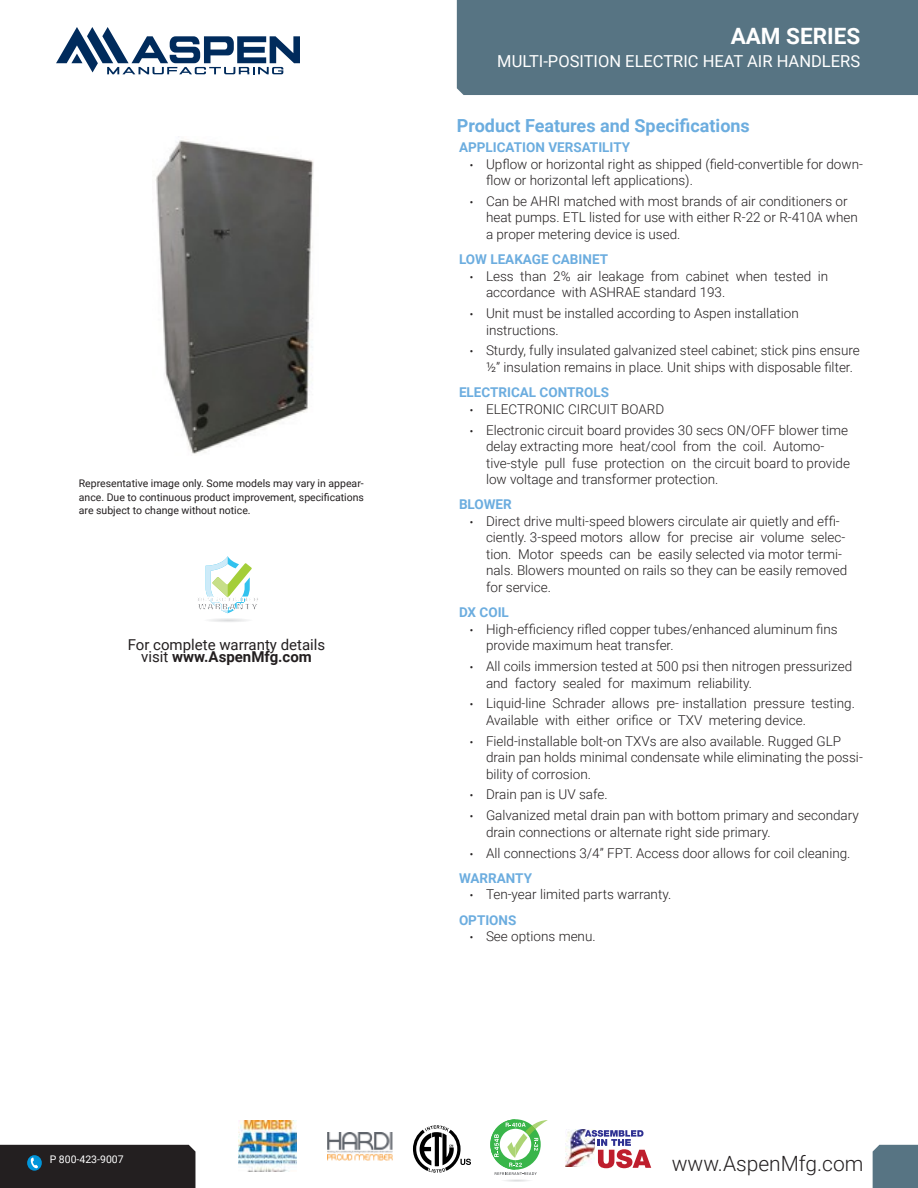
<style>
.page{position:relative;width:918px;height:1188px;background:#fff}
.page>*{position:absolute;margin:0;border:0;box-sizing:border-box;transform-origin:0 0}
.t1{font:700 22.5px "Roboto";color:#fff}
.t2{font:300 21px "Roboto";color:#231f20}
.t3{font:700 18px "Roboto";color:#6caddf}
.t4{font:16.5px "Roboto";color:#fff}
.t5{font:15px/12px "Roboto";color:#231f20;text-align:center}
.t6{font:300 13.5px/16.5px "Roboto";color:#231f20}
.t7{font:700 13.5px "Roboto";color:#6caddf}
.t8{font:10.5px/13.5px "Roboto";color:#231f20;text-align:justify}
.t9{font:10.5px "Roboto";color:#fff}
.s1{font-weight:700}
.s2{font-weight:400;font-size:10.5px}
.s3{font-weight:700;color:#6caddf}
</style>
<div class="page">
<img style="left:156px;top:136px;width:158px;height:318px">
<div style="left:457px;top:0;width:461px;height:95px;background:#577483"></div>
<div style="left:873px;top:1145px;width:45px;height:43px;background:#577483"></div>
<div style="left:0;top:1145px;width:195px;height:43px;background:#231f20"></div>
<img style="left:328px;top:1133px;width:65px;height:28px">
<img style="left:238px;top:1121px;width:59px;height:51px">
<svg style="left:490px;top:1119px;width:58px;height:63px"></svg>
<svg style="left:56px;top:27px;width:244px;height:47px"></svg>
<svg style="left:413px;top:1125px;width:58px;height:48px"></svg>
<img style="left:566px;top:1130px;width:19px;height:37px">
<svg style="left:585px;top:1130px;width:66px;height:38px"></svg>
<svg style="left:198px;top:556px;width:60px;height:66px"></svg>
<h1 class="t1" style="left:731px;top:21px;width:131px">AAM SERIES</h1>
<p class="t4" style="left:497px;top:49px;width:364px">MULTI-POSITION ELECTRIC HEAT AIR HANDLERS</p>
<p class="t8" style="left:79px;top:477px;width:287px">Representative image only. Some models may vary in appear&shy;ance. Due to continuous product improvement, specifications are subject to change without notice.</p>
<p class="t5" style="left:128px;top:638px;width:199px">For complete warranty details visit <span class="s1">www.AspenMfg.com</span></p>
<h3 class="t3" style="left:457px;top:113px;width:295px">Product Features and Specifications</h3>
<p class="t7" style="left:459px;top:138px;width:173px">APPLICATION VERSATILITY</p>
<p class="t6" style="left:486px;top:155px;width:378px;text-indent:-16px"><span class="s2">•</span> Upflow or horizontal right as shipped (field-convertible for down&shy;flow or horizontal left applications).</p>
<p class="t6" style="left:486px;top:192px;width:373px;text-indent:-16px"><span class="s2">•</span> Can be AHRI matched with most brands of air conditioners or heat pumps. ETL listed for use with either R-22 or R-410A when a proper metering device is used.</p>
<p class="t7" style="left:459px;top:250px;width:151px">LOW LEAKAGE CABINET</p>
<p class="t6" style="left:486px;top:267px;width:344px;text-indent:-16px"><span class="s2">•</span> Less than 2% air leakage from cabinet when tested in accordance with ASHRAE standard 193.</p>
<p class="t6" style="left:486px;top:305px;width:314px;text-indent:-16px"><span class="s2">•</span> Unit must be installed according to Aspen installation instructions.</p>
<p class="t6" style="left:486px;top:342px;width:375px;text-indent:-16px"><span class="s2">•</span> Sturdy, fully insulated galvanized steel cabinet; stick pins ensure ½” insulation remains in place. Unit ships with disposable filter.</p>
<p class="t7" style="left:459px;top:383px;width:152px">ELECTRICAL CONTROLS</p>
<p class="t6" style="left:470px;top:400px;width:196px"><span class="s2">•</span> ELECTRONIC CIRCUIT BOARD</p>
<p class="t6" style="left:486px;top:421px;width:365px;text-indent:-16px"><span class="s2">•</span> Electronic circuit board provides 30 secs ON/OFF blower time delay extracting more heat/cool from the coil. Automo&shy;tive-style pull fuse protection on the circuit board to provide low voltage and transformer protection.</p>
<p class="t7" style="left:459px;top:495px;width:54px">BLOWER</p>
<p class="t6" style="left:486px;top:512px;width:363px;text-indent:-16px"><span class="s2">•</span> Direct drive multi-speed blowers circulate air quietly and effi&shy;ciently. 3-speed motors allow for precise air volume selec&shy;tion. Motor speeds can be easily selected via motor termi&shy;nals. Blowers mounted on rails so they can be easily removed for service.</p>
<p class="t7" style="left:459px;top:603px;width:51px">DX COIL</p>
<p class="t6" style="left:486px;top:620px;width:353px;text-indent:-16px"><span class="s2">•</span> High-efficiency rifled copper tubes/enhanced aluminum fins provide maximum heat transfer.</p>
<p class="t6" style="left:486px;top:657px;width:368px;text-indent:-16px"><span class="s2">•</span> All coils immersion tested at 500 psi then nitrogen pressurized and factory sealed for maximum reliability.</p>
<p class="t6" style="left:486px;top:695px;width:370px;text-indent:-16px"><span class="s2">•</span> Liquid-line Schrader allows pre- installation pressure testing.<br>Available with either orifice or TXV metering device.</p>
<p class="t6" style="left:486px;top:732px;width:378px;text-indent:-16px"><span class="s2">•</span> Field-installable bolt-on TXVs are also available. Rugged GLP drain pan holds minimal condensate while eliminating the possi&shy;bility of corrosion.</p>
<p class="t6" style="left:470px;top:786px;width:139px"><span class="s2">•</span> Drain pan is UV safe.</p>
<p class="t6" style="left:486px;top:807px;width:374px;text-indent:-16px"><span class="s2">•</span> Galvanized metal drain pan with bottom primary and secondary drain connections or alternate right side primary.</p>
<p class="t6" style="left:459px;top:840px;width:393px;line-height:25.3px;text-indent:11px"><span class="s2">•</span> All connections 3/4” FPT. Access door allows for coil cleaning.<br><span class="s3">WARRANTY</span></p>
<p class="t6" style="left:459px;top:881px;width:214px;line-height:25.3px;text-indent:11px"><span class="s2">•</span> Ten-year limited parts warranty.<br><span class="s3">OPTIONS</span></p>
<p class="t6" style="left:470px;top:928px;width:127px"><span class="s2">•</span> See options menu.</p>
<p class="t9" style="left:50px;top:1152px;width:76px">P 800-423-9007</p>
<h2 class="t2" style="left:672px;top:1149px;width:193px">www.AspenMfg.com</h2>
</div>
